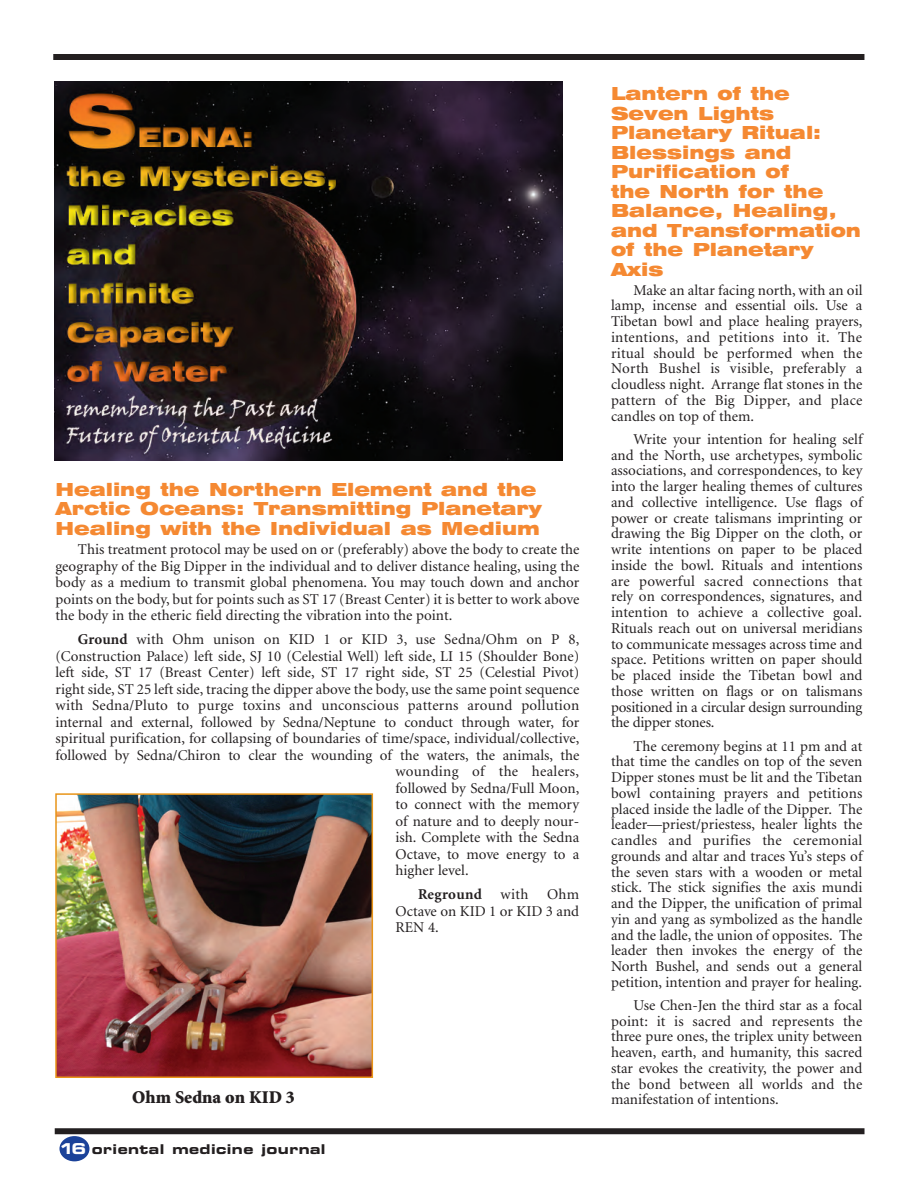
<style>
.page{position:relative;width:918px;height:1188px;background:#fff}
.page>*{position:absolute;margin:0;border:0;box-sizing:border-box;transform-origin:0 0}
.t1{font:18px/19.5px "Swiss 721 Black Extended BT";color:#f58932}
.t2{font:900 18px "Minion";color:#231f20}
.t3{font:15px/15.8px "Minion";color:#231f20;text-align:justify}
.t4{font:15px "Minion";letter-spacing:.02em;color:#231f20}
.t5{font:13.5px "Eurostile Bold Extended Two";letter-spacing:.03em;color:#231f20}
.s1{font-weight:700}
.s2{font-size:15px;color:#fff}
</style>
<div class="page">
<div style="left:59px;top:1136px;width:30px;height:25px;background:#1b4299;border-radius:50%"></div>
<div style="left:53px;top:54px;width:811px;height:6px;background:#231f20"></div>
<div style="left:55px;top:1128px;width:810px;height:6px;background:#231f20"></div>
<img style="left:54px;top:81px;width:508px;height:380px">
<img style="left:58px;top:796px;width:312px;height:279px">
<div style="left:55px;top:793px;width:318px;height:285px;border:2px solid #e89418"></div>
<p class="t1" style="left:55px;top:480px;width:488px">Healing the Northern Element and the<br>Arctic Oceans: Transmitting Planetary<br>Healing with the Individual as Medium</p>
<p class="t3" style="left:55px;top:542px;width:525px;line-height:16.5px;text-indent:22px">This treatment protocol may be used on or (preferably) above the body to create the geography of the Big Dipper in the individual and to deliver distance healing, using the body as a medium to transmit global phenomena. You may touch down and anchor points on the body, but for points such as ST 17 (Breast Center) it is better to work above the body in the etheric field directing the vibration into the point.</p>
<p class="t3" style="left:78px;top:633px;width:503px"><span class="s1">Ground</span> with Ohm unison on KID 1 or KID 3, use Sedna/Ohm on P 8,</p>
<p class="t3" style="left:55px;top:649px;width:525px">(Construction Palace) left side, SJ 10 (Celestial Well) left side, LI 15 (Shoulder Bone)</p>
<p class="t3" style="left:55px;top:666px;width:525px">left side, ST 17 (Breast Center) left side, ST 17 right side, ST 25 (Celestial Pivot)</p>
<p class="t3" style="left:55px;top:682px;width:525px">right side, ST 25 left side, tracing the dipper above the body, use the same point sequence</p>
<p class="t3" style="left:55px;top:699px;width:525px">with Sedna/Pluto to purge toxins and unconscious patterns around pollution</p>
<p class="t3" style="left:55px;top:715px;width:525px">internal and external, followed by Sedna/Neptune to conduct through water, for</p>
<p class="t3" style="left:55px;top:732px;width:525px">spiritual purification, for collapsing of boundaries of time/space, individual/collective,</p>
<p class="t3" style="left:55px;top:748px;width:525px">followed by Sedna/Chiron to clear the wounding of the waters, the animals, the</p>
<p class="t4" style="left:396px;top:766px;width:185px">wounding of the healers,</p>
<p class="t3" style="left:396px;top:781px;width:185px">followed by Sedna/Full Moon,</p>
<p class="t3" style="left:396px;top:798px;width:185px">to connect with the memory</p>
<p class="t3" style="left:396px;top:814px;width:185px">of nature and to deeply nour-</p>
<p class="t3" style="left:396px;top:831px;width:185px">ish. Complete with the Sedna</p>
<p class="t3" style="left:396px;top:847px;width:185px">Octave, to move energy to a</p>
<p class="t3" style="left:396px;top:864px;width:75px">higher level.</p>
<p class="t3" style="left:396px;top:887px;width:185px;line-height:16.5px;text-indent:22px"><span class="s1">Reground</span> with Ohm Octave on KID 1 or KID 3 and REN 4.</p>
<p class="t2" style="left:132px;top:1091px;width:164px">Ohm Sedna on KID 3</p>
<p class="t5" style="left:59px;top:1145px;width:268px"><span class="s2">16</span> oriental medicine journal</p>
<p class="t1" style="left:611px;top:84px;width:252px">Lantern of the<br>Seven Lights<br>Planetary Ritual:<br>Blessings and<br>Purification of<br>the North for the<br>Balance, Healing, and Transformation of the Planetary<br>Axis</p>
<p class="t3" style="left:611px;top:283px;width:253px;text-indent:22px">Make an altar facing north, with an oil lamp, incense and essential oils. Use a Tibetan bowl and place healing prayers, intentions, and petitions into it. The ritual should be performed when the North Bushel is visible, preferably a cloudless night. Arrange flat stones in the pattern of the Big Dipper, and place candles on top of them.</p>
<p class="t3" style="left:611px;top:432px;width:253px;text-indent:22px">Write your intention for healing self and the North, use archetypes, symbolic associations, and correspondences, to key into the larger healing themes of cultures and collective intelligence. Use flags of power or create talismans imprinting or drawing the Big Dipper on the cloth, or write intentions on paper to be placed inside the bowl. Rituals and intentions are powerful sacred connections that rely on correspondences, signatures, and intention to achieve a collective goal.<br>Rituals reach out on universal meridians to communicate messages across time and space. Petitions written on paper should be placed inside the Tibetan bowl and those written on flags or on talismans positioned in a circular design surrounding the dipper stones.</p>
<p class="t3" style="left:611px;top:739px;width:253px;text-indent:22px">The ceremony begins at 11 pm and at that time the candles on top of the seven Dipper stones must be lit and the Tibetan bowl containing prayers and petitions placed inside the ladle of the Dipper. The leader—priest/priestess, healer lights the candles and purifies the ceremonial grounds and altar and traces Yu’s steps of the seven stars with a wooden or metal stick. The stick signifies the axis mundi and the Dipper, the unification of primal yin and yang as symbolized as the handle and the ladle, the union of opposites. The leader then invokes the energy of the North Bushel, and sends out a general petition, intention and prayer for healing.</p>
<p class="t3" style="left:611px;top:998px;width:253px;text-indent:22px">Use Chen-Jen the third star as a focal point: it is sacred and represents the three pure ones, the triplex unity between heaven, earth, and humanity, this sacred star evokes the creativity, the power and the bond between all worlds and the manifestation of intentions.</p>
</div>
